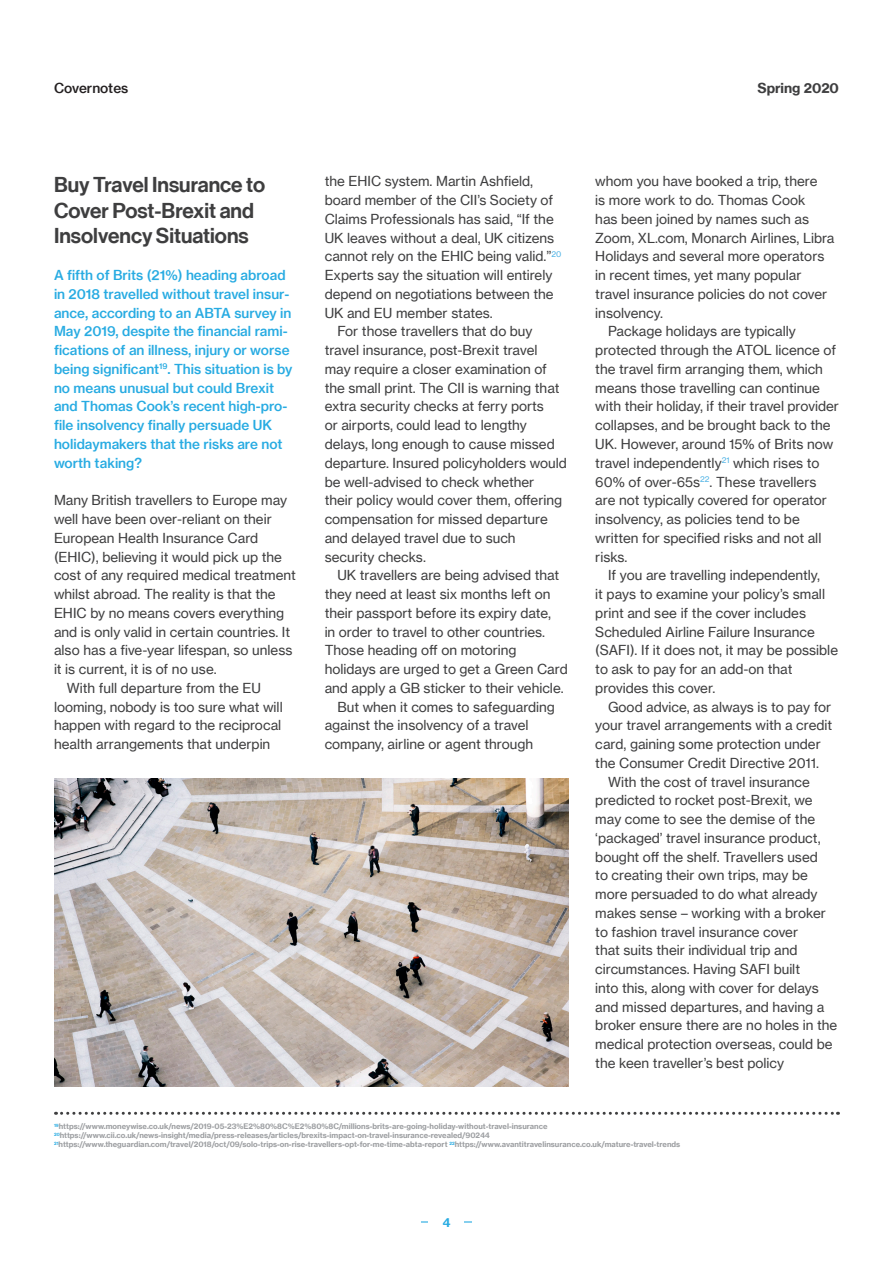
<style>
.page{position:relative;width:893px;height:1263px;background:#fff}
.page>*{position:absolute;margin:0;border:0;box-sizing:border-box;transform-origin:0 0}
.Subtitle{font:21px/25.2px "N Haas Grotesk DS Pro 65 Md";color:#3e3e3f}
.Body{font:13.5px/18.8px "N Haas Grotesk TX Pro 55 Rg";color:#3e3e3f}
.Intro{font:13.5px/18.8px "N Haas Grotesk TX Pro 65 Md";color:#27abe2}
.t1{font:13.5px "N Haas Grotesk TX Pro 75 Bd";color:#3e3e3f}
.t2{font:13.5px "N Haas Grotesk TX Pro 65 Md";color:#231f20}
.t3{font:12px "N Haas Grotesk TX Pro 75 Bd";color:#27abe2}
.FootNote{font:7.5px/9px "N Haas Grotesk TX Pro 75 Bd";color:#9d9fa2}
</style>
<div class="page">
<hr style="left:421px;top:1221px;width:51px;height:1px;background:#27abe2">
<svg style="left:56px;top:1112px;width:782px;height:3px"></svg>
<img style="left:54px;top:778px;width:514px;height:309px">
<div style="left:429px;top:1181px;width:35px;height:82px;background:#fff"></div>
<p class="t2" style="left:54px;top:79px;width:76px">Covernotes</p>
<p class="t1" style="left:757px;top:79px;width:83px">Spring 2020</p>
<p class="Subtitle" style="left:54px;top:173px;width:213px">Buy Travel Insurance to<br>Cover Post-Brexit and<br>Insolvency Situations</p>
<p class="Intro" style="left:54px;top:266px;width:240px">A fifth of Brits (21%) heading abroad in 2018 travelled without travel insur&shy;ance, according to an ABTA survey in May 2019, despite the financial rami&shy;fications of an illness, injury or worse being significant<sup>19</sup>. This situation is by no means unusual but could Brexit and Thomas Cook’s recent high-pro&shy;file insolvency finally persuade UK holidaymakers that the risks are not worth taking?</p>
<p class="Body" style="left:54px;top:491px;width:243px">Many British travellers to Europe may well have been over-reliant on their European Health Insurance Card (EHIC), believing it would pick up the cost of any required medical treatment whilst abroad. The reality is that the EHIC by no means covers everything and is only valid in certain countries. It also has a five-year lifespan, so unless it is current, it is of no use.</p>
<p class="Body" style="left:54px;top:678px;width:230px;text-indent:13px">With full departure from the EU looming, nobody is too sure what will happen with regard to the reciprocal health arrangements that underpin</p>
<p class="Body" style="left:325px;top:172px;width:238px">the EHIC system. Martin Ashfield, board member of the CII’s Society of Claims Professionals has said, “If the UK leaves without a deal, UK citizens cannot rely on the EHIC being valid.”<sup>20<br></sup>Experts say the situation will entirely depend on negotiations between the UK and EU member states.</p>
<p class="Body" style="left:325px;top:322px;width:244px;text-indent:13px">For those travellers that do buy travel insurance, post-Brexit travel<br>may require a closer examination of the small print. The CII is warning that extra security checks at ferry ports<br>or airports, could lead to lengthy delays, long enough to cause missed departure. Insured policyholders would be well-advised to check whether<br>their policy would cover them, offering compensation for missed departure and delayed travel due to such security checks.</p>
<p class="Body" style="left:325px;top:566px;width:245px;text-indent:13px">UK travellers are being advised that they need at least six months left on their passport before its expiry date,<br>in order to travel to other countries.<br>Those heading off on motoring holidays are urged to get a Green Card and apply a GB sticker to their vehicle.</p>
<p class="Body" style="left:325px;top:697px;width:232px;text-indent:13px">But when it comes to safeguarding against the insolvency of a travel company, airline or agent through</p>
<p class="Body" style="left:595px;top:172px;width:241px">whom you have booked a trip, there<br>is more work to do. Thomas Cook<br>has been joined by names such as<br>Zoom, XL.com, Monarch Airlines, Libra<br>Holidays and several more operators in recent times, yet many popular travel insurance policies do not cover insolvency.</p>
<p class="Body" style="left:595px;top:322px;width:245px;text-indent:13px">Package holidays are typically protected through the ATOL licence of the travel firm arranging them, which means those travelling can continue with their holiday, if their travel provider collapses, and be brought back to the UK. However, around 15% of Brits now travel independently<sup>21</sup> which rises to 60% of over-65s<sup>22</sup>. These travellers are not typically covered for operator insolvency, as policies tend to be written for specified risks and not all risks.</p>
<p class="Body" style="left:595px;top:566px;width:244px;text-indent:13px">If you are travelling independently,<br>it pays to examine your policy’s small print and see if the cover includes Scheduled Airline Failure Insurance (SAFI). If it does not, it may be possible to ask to pay for an add-on that provides this cover.</p>
<p class="Body" style="left:595px;top:697px;width:238px;text-indent:13px">Good advice, as always is to pay for your travel arrangements with a credit card, gaining some protection under the Consumer Credit Directive 2011.</p>
<p class="Body" style="left:595px;top:772px;width:244px;text-indent:13px">With the cost of travel insurance predicted to rocket post-Brexit, we may come to see the demise of the ‘packaged’ travel insurance product, bought off the shelf. Travellers used<br>to creating their own trips, may be more persuaded to do what already makes sense – working with a broker to fashion travel insurance cover<br>that suits their individual trip and circumstances. Having SAFI built<br>into this, along with cover for delays and missed departures, and having a broker ensure there are no holes in the medical protection overseas, could be the keen traveller’s best policy</p>
<p class="FootNote" style="left:54px;top:1122px;width:628px"><sup>19</sup>https://www.moneywise.co.uk/news/2019-05-23%E2%80%8C%E2%80%8C/millions-brits-are-going-holiday-without-travel-insurance<br><sup>20</sup>https://www.cii.co.uk/news-insight/media/press-releases/articles/brexits-impact-on-travel-insurance-revealed/90244<br><sup>21</sup>https://www.theguardian.com/travel/2018/oct/09/solo-trips-on-rise-travellers-opt-for-me-time-abta-report <sup>22</sup>https://www.avantitravelinsurance.co.uk/mature-travel-trends</p>
<p class="t3" style="left:443px;top:1215px;width:9px">4</p>
</div>
